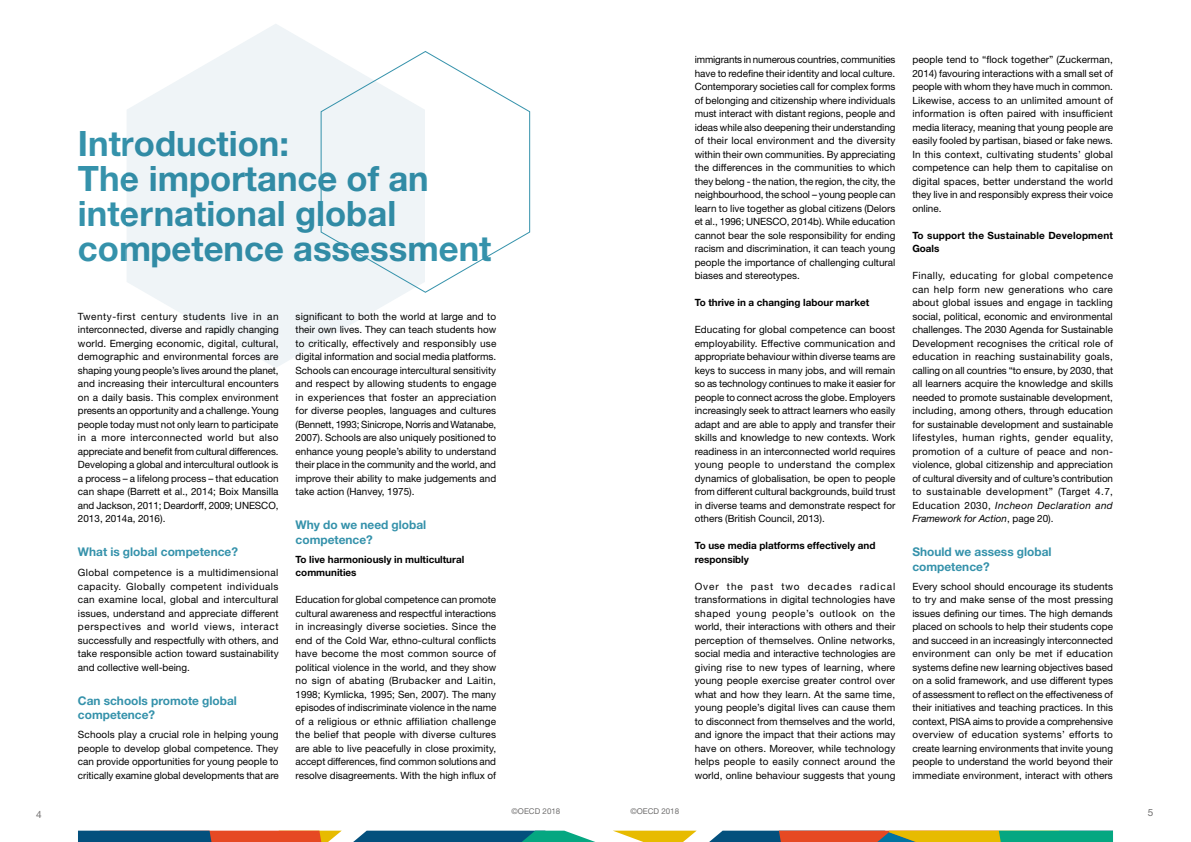
<style>
.page{position:relative;width:1191px;height:842px;background:#fff}
.page>*{position:absolute;margin:0;border:0;box-sizing:border-box;transform-origin:0 0}
.t1{font:700 35px/35px "Helvetica Neue LT Std";color:#3592ab}
.t2{font:700 12px/14.4px "Helvetica Neue LT Std";color:#3592ab}
.t3{font:10px/13.5px "Helvetica Neue LT Std";color:#000;text-align:justify}
.t4{font:700 10px/13.5px "Helvetica Neue LT Std";color:#000}
.t5{font:10px "Helvetica Neue LT Std";color:#706f6f}
.t6{font:8px "Helvetica Neue LT Std";color:#706f6f}
.s1{font-style:italic}
</style>
<div class="page">
<svg style="left:78px;top:831px;width:1035px;height:11px;background:#707f63"></svg>
<svg style="left:127px;top:24px;width:278px;height:344px;fill:#eff4f7"></svg>
<svg style="left:321px;top:51px;width:209px;height:242px"></svg>
<h1 class="t1" style="left:78px;top:125px;width:415px">Introduction:<br>The importance of an international global competence assessment</h1>
<p class="t3" style="left:78px;top:309px;width:202px">Twenty-first century students live in an interconnected, diverse and rapidly changing world. Emerging economic, digital, cultural, demographic and environmental forces are shaping young people’s lives around the planet, and increasing their intercultural encounters on a daily basis. This complex environment presents an opportunity and a challenge. Young people today must not only learn to participate in a more interconnected world but also appreciate and benefit from cultural differences.<br>Developing a global and intercultural outlook is a process – a lifelong process – that education can shape (Barrett et al., 2014; Boix Mansilla and Jackson, 2011; Deardorff, 2009; UNESCO, 2013, 2014a, 2016).</p>
<p class="t2" style="left:78px;top:545px;width:162px">What is global competence?</p>
<p class="t3" style="left:78px;top:566px;width:202px">Global competence is a multidimensional capacity. Globally competent individuals can examine local, global and intercultural issues, understand and appreciate different perspectives and world views, interact successfully and respectfully with others, and take responsible action toward sustainability and collective well-being.</p>
<p class="t2" style="left:78px;top:693px;width:160px">Can schools promote global competence?</p>
<p class="t3" style="left:78px;top:728px;width:202px">Schools play a crucial role in helping young people to develop global competence. They can provide opportunities for young people to critically examine global developments that are</p>
<p class="t3" style="left:296px;top:309px;width:202px">significant to both the world at large and to their own lives. They can teach students how to critically, effectively and responsibly use digital information and social media platforms.<br>Schools can encourage intercultural sensitivity and respect by allowing students to engage in experiences that foster an appreciation for diverse peoples, languages and cultures (Bennett, 1993; Sinicrope, Norris and Watanabe, 2007). Schools are also uniquely positioned to enhance young people’s ability to understand their place in the community and the world, and improve their ability to make judgements and take action (Hanvey, 1975).</p>
<p class="t2" style="left:296px;top:518px;width:132px">Why do we need global competence?</p>
<p class="t4" style="left:296px;top:552px;width:170px">To live harmoniously in multicultural communities</p>
<p class="t3" style="left:296px;top:593px;width:202px">Education for global competence can promote cultural awareness and respectful interactions in increasingly diverse societies. Since the end of the Cold War, ethno-cultural conflicts have become the most common source of political violence in the world, and they show no sign of abating (Brubacker and Laitin, 1998; Kymlicka, 1995; Sen, 2007). The many episodes of indiscriminate violence in the name of a religious or ethnic affiliation challenge the belief that people with diverse cultures are able to live peacefully in close proximity, accept differences, find common solutions and resolve disagreements. With the high influx of</p>
<p class="t3" style="left:694px;top:53px;width:202px">immigrants in numerous countries, communities have to redefine their identity and local culture.<br>Contemporary societies call for complex forms of belonging and citizenship where individuals must interact with distant regions, people and ideas while also deepening their understanding of their local environment and the diversity within their own communities. By appreciating the differences in the communities to which they belong - the nation, the region, the city, the neighbourhood, the school – young people can learn to live together as global citizens (Delors et al., 1996; UNESCO, 2014b). While education cannot bear the sole responsibility for ending racism and discrimination, it can teach young people the importance of challenging cultural biases and stereotypes.</p>
<p class="t4" style="left:694px;top:295px;width:176px">To thrive in a changing labour market</p>
<p class="t3" style="left:694px;top:323px;width:202px">Educating for global competence can boost employability. Effective communication and appropriate behaviour within diverse teams are keys to success in many jobs, and will remain so as technology continues to make it easier for people to connect across the globe. Employers increasingly seek to attract learners who easily adapt and are able to apply and transfer their skills and knowledge to new contexts. Work readiness in an interconnected world requires young people to understand the complex dynamics of globalisation, be open to people from different cultural backgrounds, build trust in diverse teams and demonstrate respect for others (British Council, 2013).</p>
<p class="t4" style="left:694px;top:538px;width:182px">To use media platforms effectively and responsibly</p>
<p class="t3" style="left:694px;top:579px;width:202px">Over the past two decades radical transformations in digital technologies have shaped young people’s outlook on the world, their interactions with others and their perception of themselves. Online networks, social media and interactive technologies are giving rise to new types of learning, where young people exercise greater control over what and how they learn. At the same time, young people’s digital lives can cause them to disconnect from themselves and the world, and ignore the impact that their actions may have on others. Moreover, while technology helps people to easily connect around the world, online behaviour suggests that young</p>
<p class="t3" style="left:912px;top:53px;width:202px">people tend to “flock together” (Zuckerman, 2014) favouring interactions with a small set of people with whom they have much in common.<br>Likewise, access to an unlimited amount of information is often paired with insufficient media literacy, meaning that young people are easily fooled by partisan, biased or fake news.<br>In this context, cultivating students’ global competence can help them to capitalise on digital spaces, better understand the world they live in and responsibly express their voice online.</p>
<p class="t4" style="left:912px;top:228px;width:202px">To support the Sustainable Development<br>Goals</p>
<p class="t3" style="left:912px;top:269px;width:202px">Finally, educating for global competence can help form new generations who care about global issues and engage in tackling social, political, economic and environmental challenges. The 2030 Agenda for Sustainable Development recognises the critical role of education in reaching sustainability goals, calling on all countries “to ensure, by 2030, that all learners acquire the knowledge and skills needed to promote sustainable development, including, among others, through education for sustainable development and sustainable lifestyles, human rights, gender equality, promotion of a culture of peace and non&shy;violence, global citizenship and appreciation of cultural diversity and of culture’s contribution to sustainable development” (Target 4.7, Education 2030, <span class="s1">Incheon Declaration and Framework for Action</span>, page 20).</p>
<p class="t2" style="left:912px;top:545px;width:141px">Should we assess global competence?</p>
<p class="t3" style="left:912px;top:579px;width:202px">Every school should encourage its students to try and make sense of the most pressing issues defining our times. The high demands placed on schools to help their students cope and succeed in an increasingly interconnected environment can only be met if education systems define new learning objectives based on a solid framework, and use different types of assessment to reflect on the effectiveness of their initiatives and teaching practices. In this context, PISA aims to provide a comprehensive overview of education systems’ efforts to create learning environments that invite young people to understand the world beyond their immediate environment, interact with others</p>
<p class="t5" style="left:36px;top:808px;width:7px">4</p>
<p class="t6" style="left:511px;top:806px;width:50px">©OECD 2018</p>
<p class="t6" style="left:630px;top:806px;width:50px">©OECD 2018</p>
<p class="t5" style="left:1147px;top:807px;width:7px">5</p>
</div>
